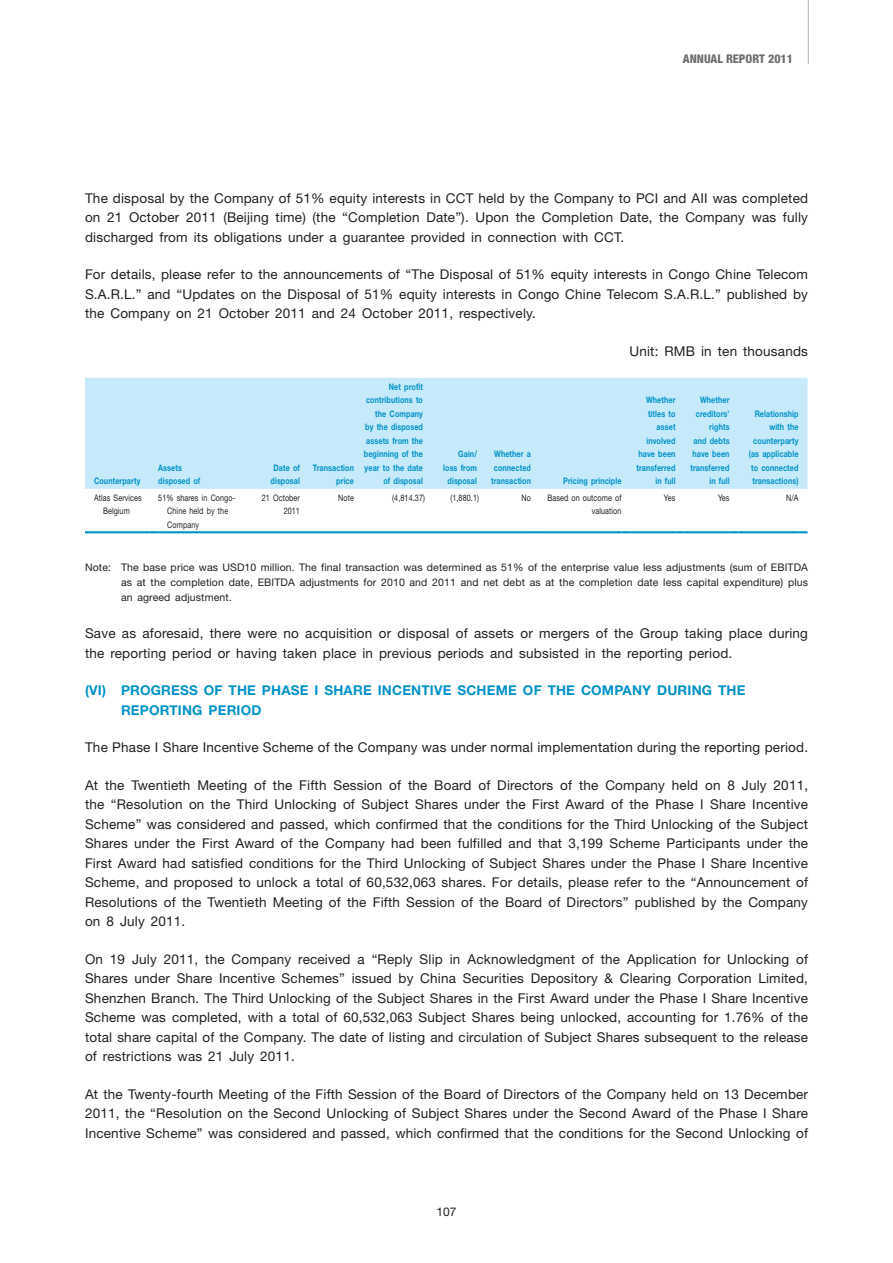
<style>
.page{position:relative;width:893px;height:1263px;background:#fff}
.page>*{position:absolute;margin:0;border:0;box-sizing:border-box;transform-origin:0 0}
.t1{font:13.5px/19.5px "Helvetica Neue LT Std";letter-spacing:.015em;color:#231f20;text-align:justify}
.t2{font:700 13.5px/19.5px "Helvetica Neue LT Std";letter-spacing:.015em;color:#0092c8}
.t3{font:800 condensed 12px "Helvetica Neue LT Std";color:#6c6d70}
.t4{font:12px "Helvetica Neue LT Std";color:#231f20}
.t5{font:10.5px/15px "Helvetica Neue LT Std";letter-spacing:.015em;color:#231f20;text-align:justify}
.t6{font:700 9px/13.5px "Helvetica Neue LT Std";letter-spacing:.015em;color:#0092c8;text-align:right;scale:.8 1}
.t7{font:9px/13.5px "Helvetica Neue LT Std";letter-spacing:.015em;color:#231f20;text-align:right;scale:.8 1}
</style>
<div class="page">
<hr style="left:808px;top:0;width:1px;height:64px;background:#b2b3b7">
<div style="left:85px;top:378px;width:722px;height:111px;background:#c6eafa"></div>
<hr style="left:85px;top:531px;width:64px;height:2px;background:#0092c8">
<svg style="left:149px;top:531px;width:9px;height:2px"></svg>
<hr style="left:158px;top:531px;width:88px;height:2px;background:#0092c8">
<svg style="left:246px;top:531px;width:9px;height:2px"></svg>
<hr style="left:255px;top:531px;width:45px;height:2px;background:#0092c8">
<svg style="left:300px;top:531px;width:9px;height:2px"></svg>
<hr style="left:309px;top:531px;width:45px;height:2px;background:#0092c8">
<svg style="left:354px;top:531px;width:9px;height:2px"></svg>
<hr style="left:363px;top:531px;width:60px;height:2px;background:#0092c8">
<svg style="left:423px;top:531px;width:9px;height:2px"></svg>
<hr style="left:432px;top:531px;width:45px;height:2px;background:#0092c8">
<svg style="left:477px;top:531px;width:9px;height:2px"></svg>
<hr style="left:486px;top:531px;width:45px;height:2px;background:#0092c8">
<svg style="left:531px;top:531px;width:9px;height:2px"></svg>
<hr style="left:540px;top:531px;width:81px;height:2px;background:#0092c8">
<svg style="left:621px;top:531px;width:9px;height:2px"></svg>
<hr style="left:630px;top:531px;width:45px;height:2px;background:#0092c8">
<svg style="left:675px;top:531px;width:9px;height:2px"></svg>
<hr style="left:684px;top:531px;width:45px;height:2px;background:#0092c8">
<svg style="left:729px;top:531px;width:9px;height:2px"></svg>
<hr style="left:738px;top:531px;width:60px;height:2px;background:#0092c8">
<svg style="left:798px;top:531px;width:9px;height:2px"></svg>
<p class="t3" style="left:683px;top:51px;width:112px">ANNUAL REPORT 2011</p>
<p class="t1" style="left:85px;top:188px;width:725px">The disposal by the Company of 51% equity interests in CCT held by the Company to PCI and AII was completed on 21 October 2011 (Beijing time) (the “Completion Date”). Upon the Completion Date, the Company was fully discharged from its obligations under a guarantee provided in connection with CCT.</p>
<p class="t1" style="left:85px;top:264px;width:724px">For details, please refer to the announcements of “The Disposal of 51% equity interests in Congo Chine Telecom S.A.R.L.” and “Updates on the Disposal of 51% equity interests in Congo Chine Telecom S.A.R.L.” published by the Company on 21 October 2011 and 24 October 2011, respectively.</p>
<p class="t1" style="left:629px;top:341px;width:180px">Unit: RMB in ten thousands</p>
<p class="t6" style="left:94px;top:474px;width:60px">Counterparty</p>
<p class="t6" style="left:158px;top:461px;width:54px;text-align:left">Assets disposed of</p>
<p class="t6" style="left:271px;top:461px;width:38px;text-align:center">Date of disposal</p>
<p class="t6" style="left:313px;top:461px;width:53px">Transaction price</p>
<p class="t6" style="left:364px;top:380px;width:75px">Net profit contributions to the Company<br>by the disposed assets from the beginning of the year to the date of disposal</p>
<p class="t6" style="left:443px;top:447px;width:44px">Gain/ loss from disposal</p>
<p class="t6" style="left:491px;top:447px;width:51px;text-align:center">Whether a connected transaction</p>
<p class="t6" style="left:563px;top:474px;width:75px">Pricing principle</p>
<p class="t6" style="left:636px;top:393px;width:50px">Whether titles to asset involved have been transferred in full</p>
<p class="t6" style="left:690px;top:393px;width:50px">Whether creditors’ rights<br>and debts have been transferred in full</p>
<p class="t6" style="left:749px;top:407px;width:64px">Relationship with the counterparty (as applicable to connected transactions)</p>
<p class="t7" style="left:94px;top:491px;width:61px;text-align:center">Atlas Services<br>Belgium</p>
<p class="t7" style="left:167px;top:491px;width:87px;text-align:left;text-indent:-9px">51% shares in Congo-<br>Chine held by the<br>Company</p>
<p class="t7" style="left:262px;top:491px;width:49px">21 October<br>2011</p>
<p class="t7" style="left:338px;top:491px;width:21px">Note</p>
<p class="t7" style="left:392px;top:491px;width:42px">(4,814.37)</p>
<p class="t7" style="left:450px;top:491px;width:37px">(1,880.1)</p>
<p class="t7" style="left:522px;top:491px;width:13px">No</p>
<p class="t7" style="left:547px;top:491px;width:94px">Based on outcome of valuation</p>
<p class="t7" style="left:664px;top:491px;width:16px">Yes</p>
<p class="t7" style="left:718px;top:491px;width:16px">Yes</p>
<p class="t7" style="left:786px;top:491px;width:17px">N/A</p>
<p class="t5" style="left:121px;top:559px;width:689px;text-indent:-36px">Note: The base price was USD10 million. The final transaction was determined as 51% of the enterprise value less adjustments (sum of EBITDA as at the completion date, EBITDA adjustments for 2010 and 2011 and net debt as at the completion date less capital expenditure) plus an agreed adjustment.</p>
<p class="t1" style="left:85px;top:623px;width:724px">Save as aforesaid, there were no acquisition or disposal of assets or mergers of the Group taking place during the reporting period or having taken place in previous periods and subsisted in the reporting period.</p>
<p class="t2" style="left:121px;top:680px;width:626px;text-indent:-36px">(VI) PROGRESS OF THE PHASE I SHARE INCENTIVE SCHEME OF THE COMPANY DURING THE<br>REPORTING PERIOD</p>
<p class="t1" style="left:85px;top:737px;width:724px">The Phase I Share Incentive Scheme of the Company was under normal implementation during the reporting period.</p>
<p class="t1" style="left:85px;top:775px;width:725px">At the Twentieth Meeting of the Fifth Session of the Board of Directors of the Company held on 8 July 2011, the “Resolution on the Third Unlocking of Subject Shares under the First Award of the Phase I Share Incentive Scheme” was considered and passed, which confirmed that the conditions for the Third Unlocking of the Subject Shares under the First Award of the Company had been fulfilled and that 3,199 Scheme Participants under the First Award had satisfied conditions for the Third Unlocking of Subject Shares under the Phase I Share Incentive Scheme, and proposed to unlock a total of 60,532,063 shares. For details, please refer to the “Announcement of Resolutions of the Twentieth Meeting of the Fifth Session of the Board of Directors” published by the Company on 8 July 2011.</p>
<p class="t1" style="left:85px;top:949px;width:724px">On 19 July 2011, the Company received a “Reply Slip in Acknowledgment of the Application for Unlocking of Shares under Share Incentive Schemes” issued by China Securities Depository &amp; Clearing Corporation Limited, Shenzhen Branch. The Third Unlocking of the Subject Shares in the First Award under the Phase I Share Incentive Scheme was completed, with a total of 60,532,063 Subject Shares being unlocked, accounting for 1.76% of the total share capital of the Company. The date of listing and circulation of Subject Shares subsequent to the release of restrictions was 21 July 2011.</p>
<p class="t1" style="left:85px;top:1084px;width:725px">At the Twenty-fourth Meeting of the Fifth Session of the Board of Directors of the Company held on 13 December 2011, the “Resolution on the Second Unlocking of Subject Shares under the Second Award of the Phase I Share Incentive Scheme” was considered and passed, which confirmed that the conditions for the Second Unlocking of</p>
<p class="t4" style="left:436px;top:1205px;width:22px">107</p>
</div>
